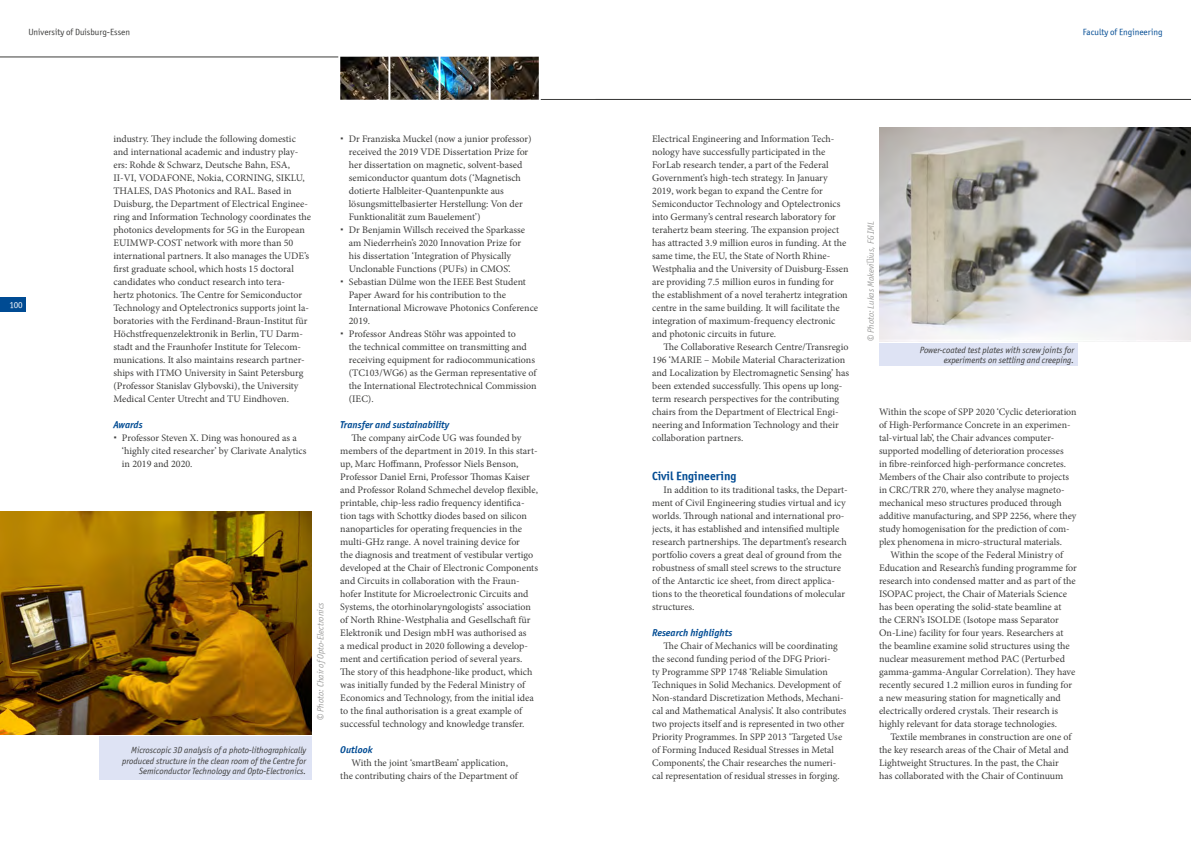
<style>
.page{position:relative;width:1191px;height:842px;background:#fff}
.page>*{position:absolute;margin:0;border:0;box-sizing:border-box;transform-origin:0 0}
.t1{font:12px "Officina Sans ITCTT Bold";color:#004b93}
.t2{font:10px/13px "Minion Pro";color:#3c3c3b}
.t3{font:italic 10px "Officina Sans ITCTT Bold";color:#004b93}
.t4{font:italic 9px/10.8px "Officina Sans ITCTT Book";color:#3c3c3b;text-align:right}
.t5{font:italic 9px "Officina Sans ITCTT Book";color:#9d9d9c}
.t6{font:9px "Officina Sans ITCTT Book";color:#3c3c3b}
.t7{font:9px "Officina Sans ITCTT Book";color:#004b93}
.t8{font:9px "Officina Sans ITCTT Book";color:#fff}
.s1{font-style:normal}
</style>
<div class="page">
<div style="left:0;top:298px;width:26px;height:14px;background:#004b93"></div>
<hr style="left:0;top:57px;width:338px;height:1px;background:#3c3c3b">
<hr style="left:541px;top:99px;width:650px;height:1px;background:#3c3c3b">
<div style="left:99px;top:737px;width:213px;height:43px;background:#dee3f4"></div>
<img style="left:0;top:511px;width:312px;height:223px">
<img style="left:879px;top:128px;width:312px;height:213px">
<div style="left:879px;top:343px;width:198px;height:23px;background:#dee3f4"></div>
<img style="left:340px;top:57px;width:199px;height:43px">
<p class="t6" style="left:28px;top:27px;width:103px">University of Duisburg-Essen</p>
<p class="t7" style="left:1083px;top:27px;width:81px">Faculty of Engineering</p>
<p class="t8" style="left:10px;top:299px;width:15px">100</p>
<p class="t2" style="left:113px;top:132px;width:199px">industry. They include the following domestic and international academic and industry play&shy;ers: Rohde &amp; Schwarz, Deutsche Bahn, ESA, II-VI, VODAFONE, Nokia, CORNING, SIKLU, THALES, DAS Photonics and RAL. Based in Duisburg, the Department of Electrical Enginee&shy;ring and Information Technology coordinates the photonics developments for 5G in the European EUIMWP-COST network with more than 50 international partners. It also manages the UDE’s first graduate school, which hosts 15 doctoral candidates who conduct research into tera-<br>hertz photonics. The Centre for Semiconductor Technology and Optelectronics supports joint la&shy;boratories with the Ferdinand-Braun-Institut für Höchstfrequenzelektronik in Berlin, TU Darm&shy;stadt and the Fraunhofer Institute for Telecom&shy;munications. It also maintains research partner&shy;ships with ITMO University in Saint Petersburg (Professor Stanislav Glybovski), the University Medical Center Utrecht and TU Eindhoven.</p>
<p class="t3" style="left:113px;top:418px;width:31px">Awards</p>
<p class="t2" style="left:122px;top:431px;width:186px">Professor Steven X. Ding was honoured as a ‘highly cited researcher’ by Clarivate Analytics in 2019 and 2020.</p>
<p class="t5" style="left:315px;top:720px;width:119px;rotate:-90deg"><span class="s1">©</span> Photo: Chair ofOpto-Electronics</p>
<p class="t4" style="left:122px;top:744px;width:185px">Microscopic 3D analysis of a photo-lithographically produced structure in the clean room of the Centre for<br>Semiconductor Technology and Opto-Electronics.</p>
<p class="t2" style="left:349px;top:132px;width:191px">Dr Franziska Muckel (now a junior professor) received the 2019 VDE Dissertation Prize for her dissertation on magnetic, solvent-based semiconductor quantum dots (‘Magnetisch dotierte Halbleiter-Quantenpunkte aus lösungsmittelbasierter Herstellung: Von der Funktionalität zum Bauelement’)<br>Dr Benjamin Willsch received the Sparkasse am Niederrhein’s 2020 Innovation Prize for<br>his dissertation ‘Integration of Physically Unclonable Functions (PUFs) in CMOS’.<br>Sebastian Dülme won the IEEE Best Student Paper Award for his contribution to the International Microwave Photonics Conference 2019.<br>Professor Andreas Stöhr was appointed to<br>the technical committee on transmitting and receiving equipment for radiocommunications (TC103/WG6) as the German representative of the International Electrotechnical Commission (IEC).</p>
<p class="t3" style="left:340px;top:418px;width:111px">Transfer and sustainability</p>
<p class="t2" style="left:340px;top:431px;width:199px;text-indent:11px">The company airCode UG was founded by members of the department in 2019. In this start&shy;up, Marc Hoffmann, Professor Niels Benson, Professor Daniel Erni, Professor Thomas Kaiser and Professor Roland Schmechel develop flexible, printable, chip-less radio frequency identifica&shy;tion tags with Schottky diodes based on silicon nanoparticles for operating frequencies in the multi-GHz range. A novel training device for<br>the diagnosis and treatment of vestibular vertigo developed at the Chair of Electronic Components and Circuits in collaboration with the Fraun&shy;hofer Institute for Microelectronic Circuits and Systems, the otorhinolaryngologists’ association of North Rhine-Westphalia and Gesellschaft für Elektronik und Design mbH was authorised as<br>a medical product in 2020 following a develop&shy;ment and certification period of several years.<br>The story of this headphone-like product, which was initially funded by the Federal Ministry of Economics and Technology, from the initial idea to the final authorisation is a great example of successful technology and knowledge transfer.</p>
<p class="t3" style="left:340px;top:743px;width:34px">Outlook</p>
<p class="t2" style="left:340px;top:756px;width:179px;text-align:center">With the joint ‘smartBeam’ application,<br>the contributing chairs of the Department of</p>
<p class="t2" style="left:652px;top:132px;width:198px">Electrical Engineering and Information Tech&shy;nology have successfully participated in the ForLab research tender, a part of the Federal Government’s high-tech strategy. In January 2019, work began to expand the Centre for Semiconductor Technology and Optelectronics into Germany’s central research laboratory for terahertz beam steering. The expansion project has attracted 3.9 million euros in funding. At the same time, the EU, the State of North Rhine-Westphalia and the University of Duisburg-Essen are providing 7.5 million euros in funding for the establishment of a novel terahertz integration centre in the same building. It will facilitate the integration of maximum-frequency electronic and photonic circuits in future.</p>
<p class="t2" style="left:652px;top:340px;width:198px;text-indent:11px">The Collaborative Research Centre/Transregio 196 ‘MARIE – Mobile Material Characterization and Localization by Electromagnetic Sensing’ has been extended successfully. This opens up long&shy;term research perspectives for the contributing chairs from the Department of Electrical Engi&shy;neering and Information Technology and their collaboration partners.</p>
<p class="t1" style="left:652px;top:468px;width:86px">Civil Engineering</p>
<p class="t2" style="left:652px;top:483px;width:197px;text-indent:11px">In addition to its traditional tasks, the Depart&shy;ment of Civil Engineering studies virtual and icy worlds. Through national and international pro&shy;jects, it has established and intensified multiple research partnerships. The department’s research portfolio covers a great deal of ground from the robustness of small steel screws to the structure of the Antarctic ice sheet, from direct applica&shy;tions to the theoretical foundations of molecular structures.</p>
<p class="t3" style="left:652px;top:626px;width:82px">Research highlights</p>
<p class="t2" style="left:652px;top:639px;width:196px;text-indent:11px">The Chair of Mechanics will be coordinating the second funding period of the DFG Priori-<br>ty Programme SPP 1748 ‘Reliable Simulation Techniques in Solid Mechanics. Development of Non-standard Discretization Methods, Mechani&shy;cal and Mathematical Analysis’. It also contributes two projects itself and is represented in two other Priority Programmes. In SPP 2013 ‘Targeted Use of Forming Induced Residual Stresses in Metal Components’, the Chair researches the numeri&shy;cal representation of residual stresses in forging.</p>
<p class="t5" style="left:865px;top:341px;width:121px;rotate:-90deg"><span class="s1">©</span> Photo: Lukas Makevičius, FG IML</p>
<p class="t4" style="left:919px;top:344px;width:156px">Power-coated test plates with screw joints for experiments on settling and creeping.</p>
<p class="t2" style="left:879px;top:405px;width:199px">Within the scope of SPP 2020 ‘Cyclic deterioration of High-Performance Concrete in an experimen&shy;tal-virtual lab’, the Chair advances computer&shy;supported modelling of deterioration processes<br>in fibre-reinforced high-performance concretes.<br>Members of the Chair also contribute to projects in CRC/TRR 270, where they analyse magneto&shy;mechanical meso structures produced through additive manufacturing, and SPP 2256, where they study homogenisation for the prediction of com&shy;plex phenomena in micro-structural materials.</p>
<p class="t2" style="left:879px;top:548px;width:199px;text-indent:11px">Within the scope of the Federal Ministry of Education and Research’s funding programme for research into condensed matter and as part of the ISOPAC project, the Chair of Materials Science has been operating the solid-state beamline at<br>the CERN’s ISOLDE (Isotope mass Separator On-Line) facility for four years. Researchers at the beamline examine solid structures using the nuclear measurement method PAC (Perturbed gamma-gamma-Angular Correlation). They have recently secured 1.2 million euros in funding for a new measuring station for magnetically and electrically ordered crystals. Their research is highly relevant for data storage technologies.</p>
<p class="t2" style="left:879px;top:730px;width:194px;text-indent:11px">Textile membranes in construction are one of the key research areas of the Chair of Metal and Lightweight Structures. In the past, the Chair has collaborated with the Chair of Continuum</p>
</div>
